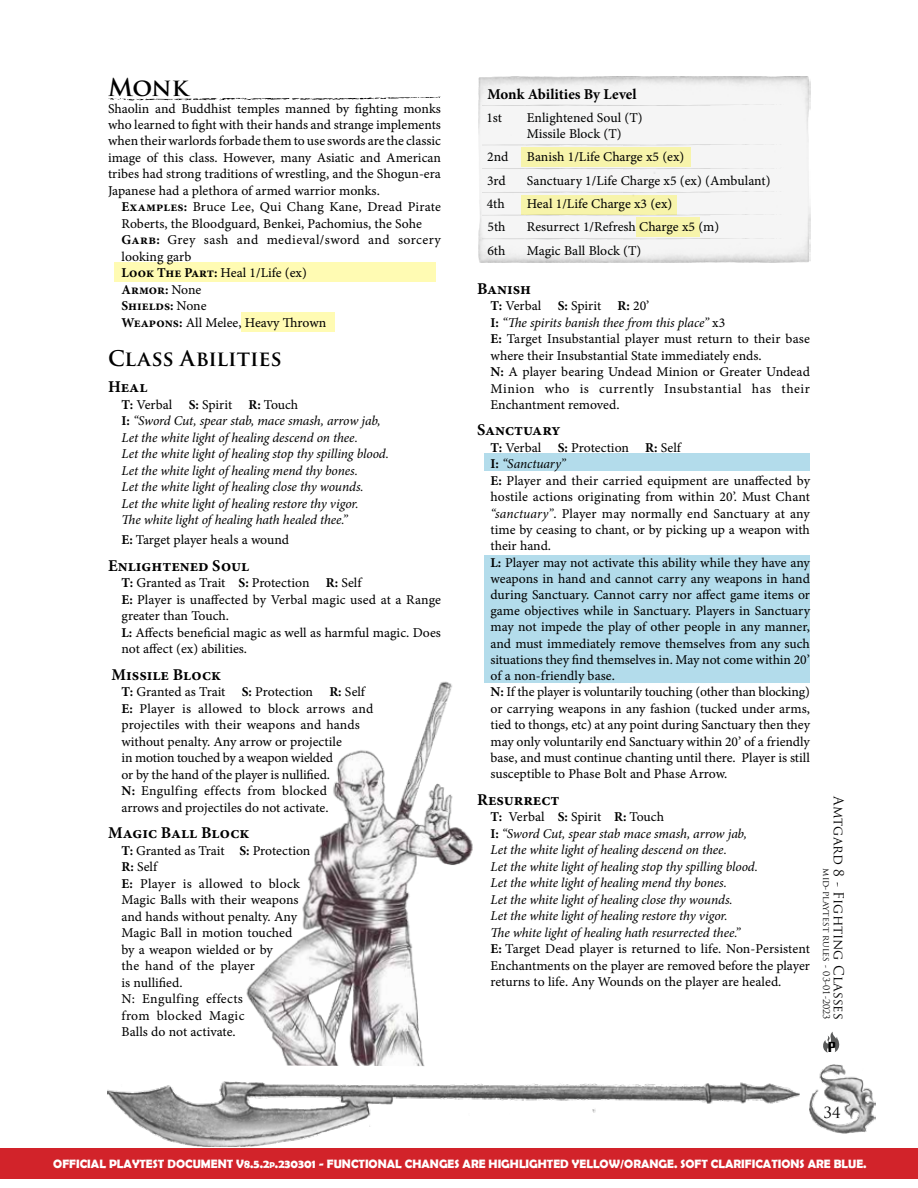
<style>
.page{position:relative;width:918px;height:1188px;background:#fff}
.page>*{position:absolute;margin:0;border:0;box-sizing:border-box;transform-origin:0 0}
.t1{font:700 24px "Trajan Pro";color:#000}
.t2{font:700 21px "Trajan Pro";letter-spacing:-.005em;color:#000}
.t3{font:700 16.5px "Minion Pro";color:#000}
.t4{font:700 15px "Minion Pro";letter-spacing:-.015em;color:#000}
.t5{font:15px "Trajan Pro";color:#000}
.t6{font:13.5px/16.5px "Minion Pro Capt";color:#000}
.t7{font:italic 13.5px/16.5px "Minion Pro";letter-spacing:-.01em;color:#000}
.t8{font:13.5px/16.2px "Minion Pro Capt";color:#000101}
.t9{font:13.5px "Trajan Pro";color:#000}
.t10{font:700 13.5px/16.5px "Minion Pro";color:#000}
.t11{font:12.6px "Vigo";color:#000}
.t12{font:700 12.15px "Berlin Sans FB Demi";color:#fff}
.t13{font:9px "Trajan Pro";color:#000}
.s1{font-family:"Minion Pro";font-weight:700}
.s2{font-family:"Minion Pro Capt";font-weight:400}
.s3{font-weight:700;font-style:normal}
.s4{font-family:"Minion Pro Capt";font-style:normal}
.s5{font-family:"Minion Pro";font-style:italic}
.s6{font-size:8.55px}
</style>
<div class="page">
<img style="left:478px;top:76px;width:333px;height:186px">
<div style="left:0;top:1148px;width:918px;height:30px;background:#d2232a"></div>
<div style="left:522px;top:195px;width:155px;height:19px;background:#f7f4ab"></div>
<div style="left:114px;top:263px;width:322px;height:19px;background:#fffbb3"></div>
<div style="left:522px;top:147px;width:169px;height:19px;background:#f7f4ab"></div>
<div style="left:241px;top:312px;width:94px;height:19px;background:#fffbb3"></div>
<div style="left:636px;top:218px;width:63px;height:19px;background:#f7f4ab"></div>
<div style="left:485px;top:453px;width:325px;height:18px;background:#b3dceb"></div>
<div style="left:485px;top:555px;width:325px;height:128px;background:#b3dceb"></div>
<img style="left:809px;top:1064px;width:66px;height:69px">
<svg style="left:823px;top:1032px;width:16px;height:21px"></svg>
<img style="left:108px;top:1081px;width:691px;height:65px">
<svg style="left:108px;top:96px;width:333px;height:5px"></svg>
<svg style="left:482px;top:104px;width:302px;height:3px"></svg>
<svg style="left:482px;top:144px;width:302px;height:2px"></svg>
<svg style="left:482px;top:168px;width:302px;height:2px"></svg>
<svg style="left:482px;top:191px;width:302px;height:2px"></svg>
<svg style="left:482px;top:214px;width:302px;height:2px"></svg>
<svg style="left:482px;top:238px;width:302px;height:2px"></svg>
<img style="left:246px;top:681px;width:227px;height:385px">
<h1 class="t1" style="left:108px;top:72px;width:82px">Monk</h1>
<p class="t6" style="left:108px;top:100px;width:335px;text-align:justify">Shaolin and Buddhist temples manned by fighting monks who learned to fight with their hands and strange implements when their warlords forbade them to use swords are the classic image of this class. However, many Asiatic and American tribes had strong traditions of wrestling, and the Shogun-era Japanese had a plethora of armed warrior monks.</p>
<p class="t6" style="left:122px;top:199px;width:321px"><span class="s1">Examples:</span> Bruce Lee, Qui Chang Kane, Dread Pirate Roberts, the Bloodguard, Benkei, Pachomius, the Sohe <span class="s1">Garb:</span> Grey sash and medieval/sword and sorcery looking garb<br><span class="s1">Look The Part:</span> Heal 1/Life (ex)</p>
<p class="t10" style="left:122px;top:281px;width:87px">Armor: <span class="s2">None<br></span>Shields: <span class="s2">None</span></p>
<p class="t6" style="left:122px;top:314px;width:206px"><span class="s1">Weapons:</span> All Melee, Heavy Thrown</p>
<h2 class="t2" style="left:108px;top:345px;width:175px">Class Abilities</h2>
<p class="t3" style="left:108px;top:375px;width:41px">Heal</p>
<p class="t6" style="left:122px;top:396px;width:178px"><span class="s1">T:</span> Verbal <span class="s1">S:</span> Spirit <span class="s1">R:</span> Touch</p>
<p class="t7" style="left:122px;top:413px;width:269px"><span class="s3">I:</span> “Sword Cut, spear stab, mace smash, arrow jab, Let the white light of healing descend on thee.<br>Let the white light of healing stop thy spilling blood.<br>Let the white light of healing mend thy bones.<br>Let the white light of healing close thy wounds.<br>Let the white light of healing restore thy vigor.<br>The white light of healing hath healed thee.”</p>
<p class="t6" style="left:122px;top:531px;width:169px"><span class="s1">E:</span> Target player heals a wound</p>
<p class="t3" style="left:108px;top:554px;width:143px">Enlightened Soul</p>
<p class="t6" style="left:122px;top:575px;width:321px"><span class="s1">T:</span> Granted as Trait <span class="s1">S:</span> Protection <span class="s1">R:</span> Self<br><span class="s1">E:</span> Player is unaffected by Verbal magic used at a Range greater than Touch.<br><span class="s1">L:</span> Affects beneficial magic as well as harmful magic. Does not affect (ex) abilities.</p>
<p class="t3" style="left:112px;top:663px;width:111px">Missile Block</p>
<p class="t6" style="left:122px;top:684px;width:254px"><span class="s1">T:</span> Granted as Trait <span class="s1">S:</span> Protection <span class="s1">R:</span> Self <span class="s1">E:</span> Player is allowed to block arrows and projectiles with their weapons and hands without penalty. Any arrow or projectile<br>in motion touched by a weapon wielded<br>or by the hand of the player is nullified.<br><span class="s1">N:</span> Engulfing effects from blocked<br>arrows and projectiles do not activate.</p>
<p class="t3" style="left:108px;top:821px;width:143px">Magic Ball Block</p>
<p class="t6" style="left:122px;top:842px;width:191px"><span class="s1">T:</span> Granted as Trait <span class="s1">S:</span> Protection<br><span class="s1">R:</span> Self<br><span class="s1">E:</span> Player is allowed to block<br>Magic Balls with their weapons and hands without penalty. Any<br>Magic Ball in motion touched<br>by a weapon wielded or by<br>the hand of the player<br>is nullified.<br>N: Engulfing effects<br>from blocked Magic<br>Balls do not activate.</p>
<p class="t4" style="left:487px;top:83px;width:151px">Monk Abilities By Level</p>
<p class="t8" style="left:486px;top:110px;width:17px">1st</p>
<p class="t8" style="left:527px;top:110px;width:118px">Enlightened Soul (T)<br>Missile Block (T)</p>
<p class="t8" style="left:487px;top:149px;width:23px">2nd</p>
<p class="t8" style="left:527px;top:149px;width:159px">Banish 1/Life Charge x5 (ex)</p>
<p class="t8" style="left:487px;top:172px;width:20px">3rd</p>
<p class="t8" style="left:527px;top:172px;width:245px">Sanctuary 1/Life Charge x5 (ex) (Ambulant)</p>
<p class="t8" style="left:487px;top:196px;width:20px">4th</p>
<p class="t8" style="left:527px;top:196px;width:147px">Heal 1/Life Charge x3 (ex)</p>
<p class="t8" style="left:487px;top:219px;width:20px">5th</p>
<p class="t8" style="left:527px;top:219px;width:194px">Resurrect 1/Refresh Charge x5 (m)</p>
<p class="t8" style="left:487px;top:242px;width:20px">6th</p>
<p class="t8" style="left:527px;top:242px;width:116px">Magic Ball Block (T)</p>
<p class="t3" style="left:477px;top:277px;width:56px">Banish</p>
<p class="t6" style="left:490px;top:298px;width:160px"><span class="s1">T:</span> Verbal <span class="s1">S:</span> Spirit <span class="s1">R:</span> 20’</p>
<p class="t7" style="left:490px;top:314px;width:236px"><span class="s3">I:</span> “The spirits banish thee from this place” <span class="s4">x3</span></p>
<p class="t6" style="left:490px;top:331px;width:321px"><span class="s1">E:</span> Target Insubstantial player must return to their base where their Insubstantial State immediately ends.<br><span class="s1">N:</span> A player bearing Undead Minion or Greater Undead Minion who is currently Insubstantial has their Enchantment removed.</p>
<p class="t3" style="left:477px;top:419px;width:85px">Sanctuary</p>
<p class="t6" style="left:490px;top:439px;width:192px"><span class="s1">T:</span> Verbal <span class="s1">S:</span> Protection <span class="s1">R:</span> Self</p>
<p class="t7" style="left:490px;top:456px;width:77px"><span class="s3">I:</span> “Sanctuary”</p>
<p class="t6" style="left:490px;top:472px;width:321px"><span class="s1">E:</span> Player and their carried equipment are unaffected by hostile actions originating from within 20’. Must Chant <span class="s5">“sanctuary”</span>. Player may normally end Sanctuary at any time by ceasing to chant, or by picking up a weapon with their hand.<br><span class="s1">L:</span> Player may not activate this ability while they have any weapons in hand and cannot carry any weapons in hand during Sanctuary. Cannot carry nor affect game items or game objectives while in Sanctuary. Players in Sanctuary may not impede the play of other people in any manner, and must immediately remove themselves from any such situations they find themselves in. May not come within 20’ of a non-friendly base.<br><span class="s1">N:</span> If the player is voluntarily touching (other than blocking) or carrying weapons in any fashion (tucked under arms, tied to thongs, etc) at any point during Sanctuary then they may only voluntarily end Sanctuary within 20’ of a friendly base, and must continue chanting until there. Player is still susceptible to Phase Bolt and Phase Arrow.</p>
<p class="t3" style="left:477px;top:788px;width:84px">Resurrect</p>
<p class="t6" style="left:490px;top:809px;width:175px"><span class="s1">T:</span> Verbal <span class="s1">S:</span> Spirit <span class="s1">R:</span> Touch</p>
<p class="t7" style="left:490px;top:825px;width:269px"><span class="s3">I:</span> “Sword Cut, spear stab mace smash, arrow jab, Let the white light of healing descend on thee.<br>Let the white light of healing stop thy spilling blood.<br>Let the white light of healing mend thy bones.<br>Let the white light of healing close thy wounds.<br>Let the white light of healing restore thy vigor.<br>The white light of healing hath resurrected thee.”</p>
<p class="t6" style="left:490px;top:941px;width:321px;text-align:justify"><span class="s1">E:</span> Target Dead player is returned to life. Non-Persistent Enchantments on the player are removed before the player returns to life. Any Wounds on the player are healed.</p>
<p class="t9" style="left:847px;top:796px;width:225px;rotate:90deg">Amtgard 8 - Fighting Classes</p>
<p class="t13" style="left:832px;top:868px;width:153px;rotate:90deg">mid-playtest rules - 03-01-2023</p>
<p class="t11" style="left:828px;top:1040px;width:9px">P</p>
<p class="t5" style="left:824px;top:1103px;width:19px">34</p>
<p class="t12" style="left:53px;top:1157px;width:815px">OFFICIAL PLAYTEST DOCUMENT V8.5.2<span class="s6">p</span>.230301 - FUNCTIONAL CHANGES ARE HIGHLIGHTED YELLOW/ORANGE. SOFT CLARIFICATIONS ARE BLUE.</p>
</div>
